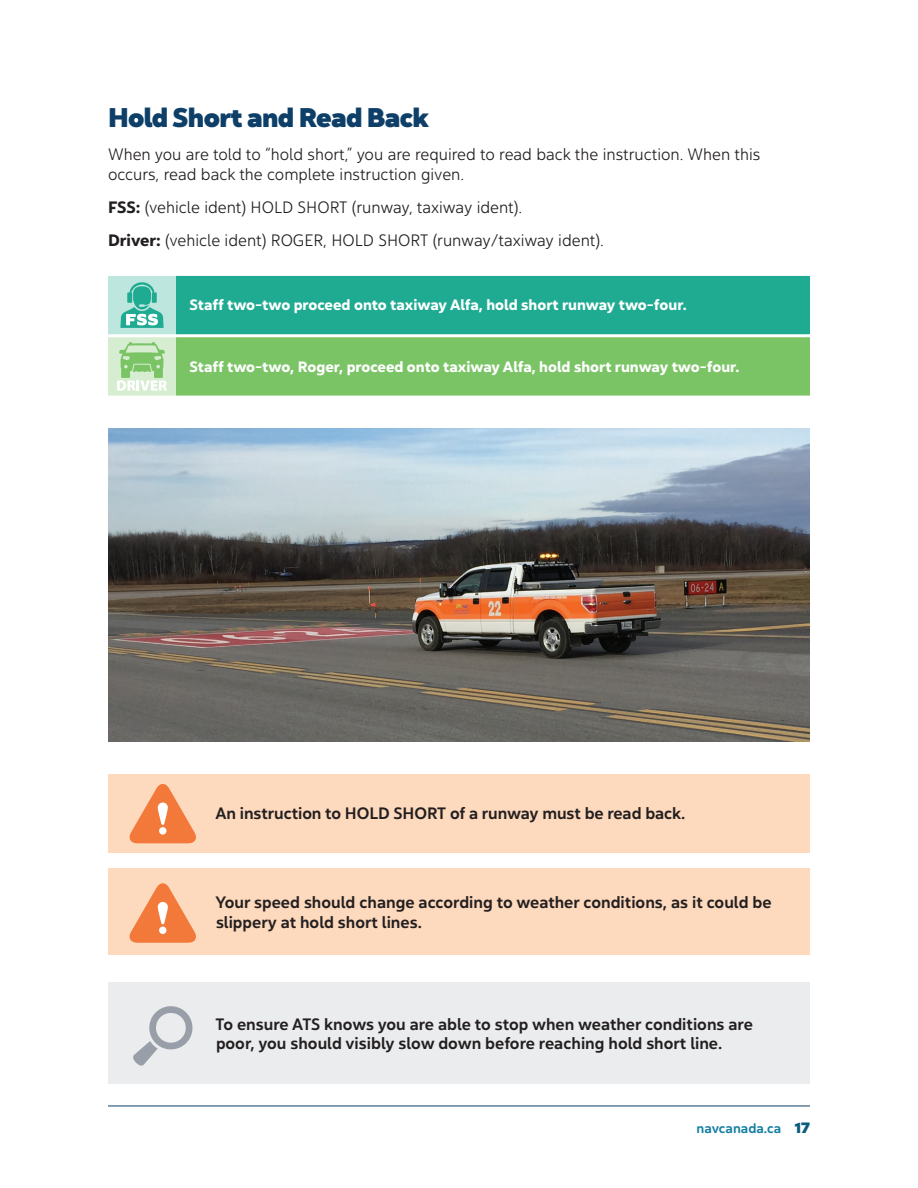
<style>
.page{position:relative;width:918px;height:1188px;background:#fff}
.page>*{position:absolute;margin:0;border:0;box-sizing:border-box;transform-origin:0 0}
.Header_1{font:27px "Yorkten Nor Bla";letter-spacing:-.025em;color:#0d3f68}
.Sidebar{font:16.5px/19.5px "Yorkten Nor Med";color:#231f20}
.Body{font:16.5px/19.5px "Yorkten Nor Lig";color:#231f20}
.Table_Header{font:15px "Yorkten Nor Bol";color:#fff}
.t1{font:13.5px "Yorkten Nor Med";color:#157fa2}
.s1{font-family:"Yorkten Nor Bol"}
.s2{font-family:"Yorkten Nor Bla";font-size:15px;color:#0a5c7d}
</style>
<div class="page">
<hr style="left:108px;top:1106px;width:702px;height:1px;background:#0d3f68">
<div style="left:108px;top:274px;width:68px;height:62px;background:#bce6de"></div>
<div style="left:176px;top:274px;width:634px;height:62px;background:#1faa92"></div>
<div style="left:108px;top:336px;width:68px;height:61px;background:#d7edd1"></div>
<div style="left:176px;top:336px;width:634px;height:61px;background:#7bc466"></div>
<hr style="left:108px;top:273px;width:68px;height:3px;background:#fff">
<hr style="left:176px;top:273px;width:634px;height:3px;background:#fff">
<hr style="left:108px;top:334px;width:68px;height:3px;background:#fff">
<hr style="left:176px;top:334px;width:634px;height:3px;background:#fff">
<hr style="left:108px;top:396px;width:68px;height:3px;background:#fff">
<hr style="left:176px;top:396px;width:634px;height:3px;background:#fff">
<svg style="left:120px;top:282px;width:44px;height:46px"></svg>
<svg style="left:117px;top:342px;width:50px;height:49px"></svg>
<img style="left:108px;top:428px;width:702px;height:313px">
<div style="left:108px;top:774px;width:702px;height:78px;background:#fdd9bd"></div>
<svg style="left:130px;top:784px;width:66px;height:59px"></svg>
<div style="left:159px;top:827px;width:8px;height:8px;background:#fff;border-radius:50%"></div>
<div style="left:108px;top:869px;width:702px;height:86px;background:#fdd9bd"></div>
<svg style="left:130px;top:883px;width:66px;height:60px"></svg>
<div style="left:159px;top:927px;width:8px;height:7px;background:#fff;border-radius:50%"></div>
<div style="left:108px;top:983px;width:702px;height:101px;background:#ebecee"></div>
<svg style="left:133px;top:1006px;width:60px;height:60px"></svg>
<p class="Header_1" style="left:108px;top:99px;width:323px">Hold Short and Read Back</p>
<p class="Body" style="left:108px;top:145px;width:654px">When you are told to “hold short,” you are required to read back the instruction. When this occurs, read back the complete instruction given.</p>
<p class="Body" style="left:108px;top:197px;width:416px"><span class="s1">FSS:</span> (vehicle ident) HOLD SHORT (runway, taxiway ident).</p>
<p class="Body" style="left:108px;top:230px;width:497px"><span class="s1">Driver:</span> (vehicle ident) ROGER, HOLD SHORT (runway/taxiway ident).</p>
<p class="Table_Header" style="left:190px;top:295px;width:499px">Staff two-two proceed onto taxiway Alfa, hold short runway two-four.</p>
<p class="Table_Header" style="left:190px;top:356px;width:552px">Staff two-two, Roger, proceed onto taxiway Alfa, hold short runway two-four.</p>
<p class="Sidebar" style="left:216px;top:804px;width:471px">An instruction to HOLD SHORT of a runway must be read back.</p>
<p class="Sidebar" style="left:215px;top:893px;width:558px">Your speed should change according to weather conditions, as it could be slippery at hold short lines.</p>
<p class="Sidebar" style="left:216px;top:1014px;width:539px">To ensure ATS knows you are able to stop when weather conditions are poor, you should visibly slow down before reaching hold short line.</p>
<p class="t1" style="left:697px;top:1120px;width:115px">navcanada.ca <span class="s2">17</span></p>
</div>
